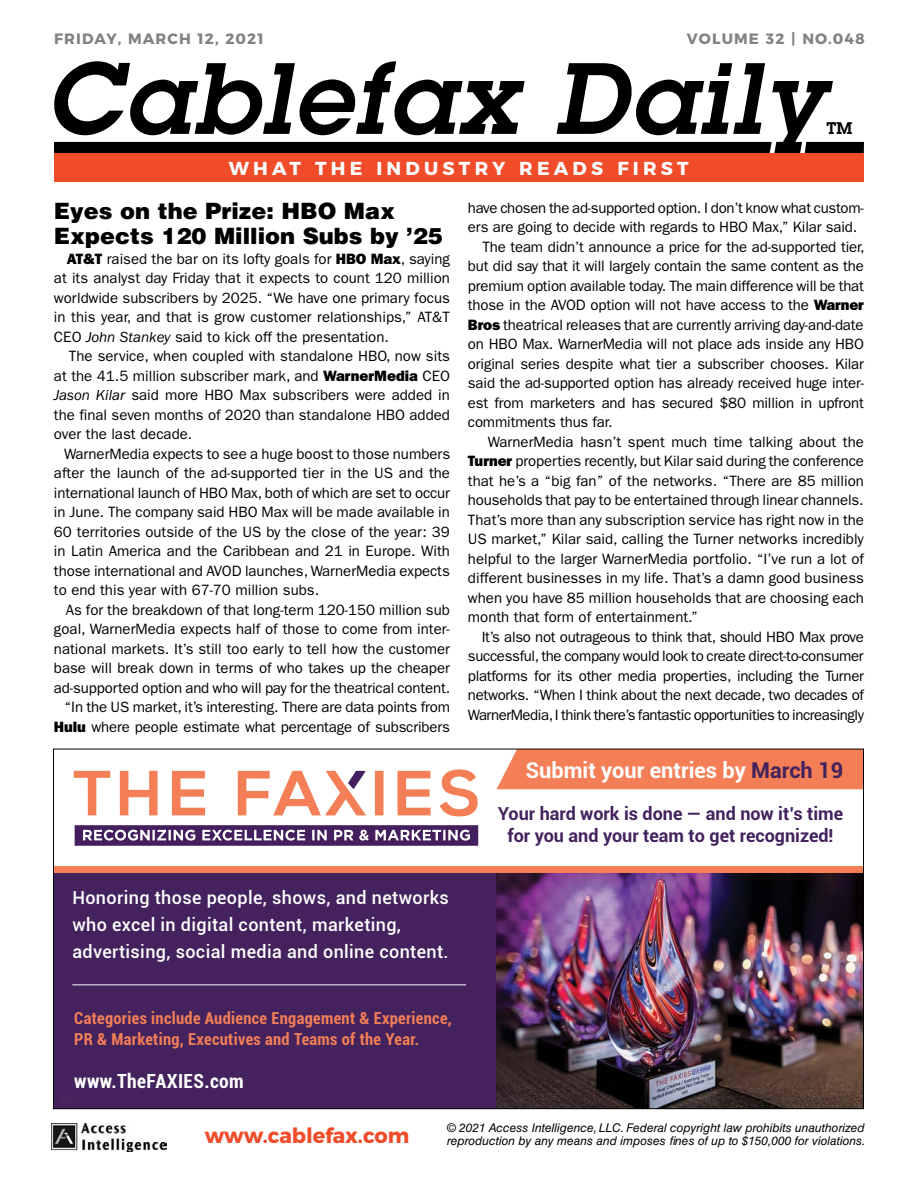
<style>
.page{position:relative;width:918px;height:1188px;background:#fff}
.page>*{position:absolute;margin:0;border:0;box-sizing:border-box;transform-origin:0 0}
.t1{font:italic 600 99px "Lubalin Graph Std";letter-spacing:.03em;color:#000}
.t2{font:900 22.5px/25.5px "Helvetica LT Std";color:#000}
.t3{font:700 21.75px "Roboto";color:#fff}
.t4{font:700 21px "Montserrat";color:#f04c2a}
.t5{font:700 condensed 19.5px "Roboto";letter-spacing:.02em;color:#fff}
.t6{font:700 18.75px "Montserrat";letter-spacing:.225em;color:#fff}
.t7{font:500 18px/27px "Roboto";letter-spacing:.02em;color:#fff}
.t8{font:700 18px/21.6px "Roboto";color:#43225d;text-align:center}
.t9{font:700 condensed 16.5px/21px "Roboto";letter-spacing:.02em;color:#f47f57}
.t10{font:600 16.5px "Lubalin Graph Std";color:#000}
.t11{font:15px/19.5px "ITC Franklin Gothic Std";letter-spacing:-.01em;color:#000;text-align:justify}
.t12{font:15px "ITC Franklin Gothic Std";letter-spacing:-.03em;color:#000}
.t13{font:700 15px "Montserrat";letter-spacing:.075em;color:#808285}
.t14{font:italic 12px/13.5px "Helvetica LT Std";color:#000}
.s1{font-family:"ITC Franklin Gothic Std Hvy"}
.s2{font-style:italic}
.s3{color:#43225d}
</style>
<div class="page">
<div style="left:54px;top:142px;width:718px;height:11px;background:#000"></div>
<svg style="left:805px;top:142px;width:59px;height:11px"></svg>
<div style="left:54px;top:153px;width:809px;height:29px;background:#f04c2a"></div>
<img style="left:52px;top:1123px;width:115px;height:29px">
<div style="left:53px;top:872px;width:810px;height:237px;background:#43225d"></div>
<svg style="left:440px;top:769px;width:38px;height:48px"></svg>
<svg style="left:74px;top:771px;width:36px;height:44px"></svg>
<svg style="left:120px;top:771px;width:38px;height:44px"></svg>
<svg style="left:172px;top:771px;width:33px;height:44px"></svg>
<svg style="left:238px;top:771px;width:128px;height:45px"></svg>
<svg style="left:375px;top:771px;width:9px;height:44px"></svg>
<svg style="left:398px;top:771px;width:33px;height:44px"></svg>
<svg style="left:75px;top:825px;width:403px;height:21px;background:#705483"></svg>
<div style="left:497px;top:751px;width:365px;height:38px;background:#f47f57"></div>
<img style="left:496px;top:872px;width:366px;height:235px">
<div style="left:53px;top:866px;width:810px;height:6px;background:#f47f57"></div>
<hr style="left:72px;top:985px;width:394px;height:1px;background:#fff">
<p class="t13" style="left:54px;top:26px;width:211px">FRIDAY, MARCH 12, 2021</p>
<p class="t13" style="left:687px;top:26px;width:180px">VOLUME 32 | NO.048</p>
<h1 class="t1" style="left:46px;top:33px;width:779px">Cablefax Daily</h1>
<p class="t10" style="left:827px;top:117px;width:27px">TM</p>
<p class="t6" style="left:229px;top:153px;width:462px">WHAT THE I NDUSTRY READS FIRST</p>
<h2 class="t2" style="left:54px;top:197px;width:390px">Eyes on the Prize: HBO Max<br>Expects 120 Million Subs by ’25</h2>
<p class="t11" style="left:54px;top:249px;width:398px;text-indent:13px"><span class="s1">AT&amp;T</span> raised the bar on its lofty goals for <span class="s1">HBO Max</span>, saying at its analyst day Friday that it expects to count 120 million worldwide subscribers by 2025. “We have one primary focus in this year, and that is grow customer relationships,” AT&amp;T CEO <span class="s2">John Stankey</span> said to kick off the presentation.</p>
<p class="t11" style="left:54px;top:346px;width:398px;text-indent:15px">The service, when coupled with standalone HBO, now sits at the 41.5 million subscriber mark, and <span class="s1">WarnerMedia</span> CEO <span class="s2">Jason Kilar</span> said more HBO Max subscribers were added in the final seven months of 2020 than standalone HBO added over the last decade.</p>
<p class="t11" style="left:54px;top:444px;width:398px;text-indent:10px">WarnerMedia expects to see a huge boost to those numbers after the launch of the ad-supported tier in the US and the international launch of HBO Max, both of which are set to occur in June. The company said HBO Max will be made available in 60 territories outside of the US by the close of the year: 39 in Latin America and the Caribbean and 21 in Europe. With those international and AVOD launches, WarnerMedia expects to end this year with 67-70 million subs.</p>
<p class="t11" style="left:54px;top:600px;width:398px;text-align:right">As for the breakdown of that long-term 120-150 million sub goal, WarnerMedia expects half of those to come from inter&shy;national markets. It’s still too early to tell how the customer base will break down in terms of who takes up the cheaper ad-supported option and who will pay for the theatrical content. “In the US market, it’s interesting. There are data points from <span class="s1">Hulu</span> where people estimate what percentage of subscribers</p>
<p class="t7" style="left:72px;top:884px;width:378px">Honoring those people, shows, and networks who excel in digital content, marketing, advertising, social media and online content.</p>
<p class="t11" style="left:468px;top:198px;width:397px">have chosen the ad-supported option. I don’t know what custom-</p>
<p class="t11" style="left:468px;top:218px;width:391px">ers are going to decide with regards to HBO Max,” Kilar said.</p>
<p class="t11" style="left:482px;top:237px;width:384px">The team didn’t announce a price for the ad-supported tier,</p>
<p class="t11" style="left:468px;top:257px;width:398px">but did say that it will largely contain the same content as the</p>
<p class="t11" style="left:468px;top:276px;width:397px">premium option available today. The main difference will be that</p>
<p class="t11" style="left:468px;top:296px;width:397px">those in the AVOD option will not have access to the <span class="s1">Warner</span></p>
<p class="t11" style="left:468px;top:315px;width:397px"><span class="s1">Bros</span> theatrical releases that are currently arriving day-and-date</p>
<p class="t11" style="left:468px;top:335px;width:398px">on HBO Max. WarnerMedia will not place ads inside any HBO</p>
<p class="t11" style="left:468px;top:354px;width:397px">original series despite what tier a subscriber chooses. Kilar</p>
<p class="t11" style="left:468px;top:374px;width:397px">said the ad-supported option has already received huge inter-</p>
<p class="t11" style="left:468px;top:393px;width:397px">est from marketers and has secured $80 million in upfront</p>
<p class="t11" style="left:468px;top:413px;width:146px">commitments thus far.</p>
<p class="t11" style="left:488px;top:432px;width:378px">WarnerMedia hasn’t spent much time talking about the</p>
<p class="t11" style="left:468px;top:452px;width:398px"><span class="s1">Turner</span> properties recently, but Kilar said during the conference</p>
<p class="t11" style="left:468px;top:471px;width:397px">that he’s a “big fan” of the networks. “There are 85 million</p>
<p class="t11" style="left:468px;top:491px;width:397px">households that pay to be entertained through linear channels.</p>
<p class="t11" style="left:468px;top:510px;width:398px">That’s more than any subscription service has right now in the</p>
<p class="t11" style="left:468px;top:530px;width:397px">US market,” Kilar said, calling the Turner networks incredibly</p>
<p class="t11" style="left:468px;top:549px;width:397px">helpful to the larger WarnerMedia portfolio. “I’ve run a lot of</p>
<p class="t11" style="left:468px;top:569px;width:398px">different businesses in my life. That’s a damn good business</p>
<p class="t11" style="left:468px;top:588px;width:398px">when you have 85 million households that are choosing each</p>
<p class="t11" style="left:468px;top:608px;width:232px">month that form of entertainment.”</p>
<p class="t11" style="left:482px;top:627px;width:384px">It’s also not outrageous to think that, should HBO Max prove</p>
<p class="t11" style="left:468px;top:647px;width:397px">successful, the company would look to create direct-to-consumer</p>
<p class="t11" style="left:468px;top:666px;width:397px">platforms for its other media properties, including the Turner</p>
<p class="t11" style="left:468px;top:686px;width:397px">networks. “When I think about the next decade, two decades of</p>
<p class="t12" style="left:468px;top:706px;width:397px">WarnerMedia, I think there’s fantastic opportunities to increasingly</p>
<h3 class="t3" style="left:526px;top:755px;width:319px">Submit your entries by <span class="s3">March 19</span></h3>
<p class="t8" style="left:498px;top:802px;width:347px">Your hard work is done — and now it’s time for you and your team to get recognized!</p>
<p class="t9" style="left:74px;top:1007px;width:379px">Categories include Audience Engagement &amp; Experience,<br>PR &amp; Marketing, Executives and Teams of the Year.</p>
<h3 class="t5" style="left:74px;top:1068px;width:171px">www.TheFAXIES.com</h3>
<h3 class="t4" style="left:205px;top:1119px;width:206px">WWW.CABLEFAX.COM</h3>
<p class="t14" style="left:447px;top:1121px;width:420px">© 2021 Access Intelligence, LLC. Federal copyright law prohibits unauthorized reproduction by any means and imposes fines of up to $150,000 for violations.</p>
</div>
